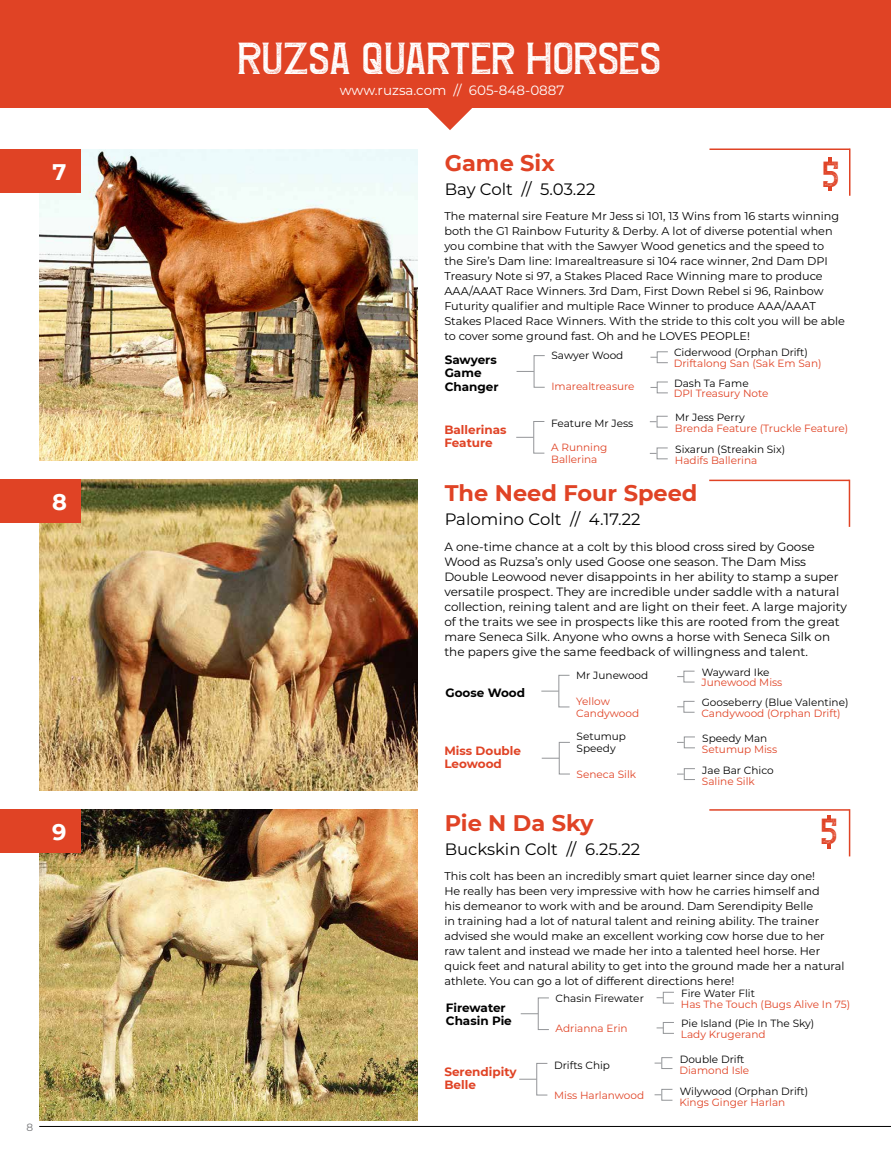
<style>
.page{position:relative;width:891px;height:1161px;background:#fff}
.page>*{position:absolute;margin:0;border:0;box-sizing:border-box;transform-origin:0 0}
.t1{font:43.5px "Classique Aged";color:#fff}
.t2{font:35.55px "Classique Aged";color:#e04326}
.t3{font:700 22.5px "Montserrat";color:#e04325}
.t4{font:700 22.5px "Montserrat";color:#fff}
.t5{font:16.5px "Montserrat";color:#000}
.t6{font:13.5px "Montserrat";color:#fff}
.t7{font:12px/15px "Montserrat";color:#000}
.t8{font:700 12px/13.5px "Montserrat";color:#e04325}
.t9{font:700 12px/13.5px "Montserrat";color:#000}
.t10{font:11.25px/15px "Montserrat";color:#000}
.t11{font:10.5px/12px "Montserrat";color:#e04325}
.t12{font:10.5px/12px "Montserrat";color:#000}
.t13{font:10.5px "Montserrat";color:#717275}
</style>
<div class="page">
<div style="left:0;top:0;width:891px;height:108px;background:#e04325"></div>
<svg style="left:428px;top:108px;width:44px;height:22px"></svg>
<hr style="left:39px;top:1126px;width:852px;height:1px;background:#000">
<img style="left:39px;top:150px;width:378px;height:310px">
<div style="left:0;top:150px;width:81px;height:43px;background:#e04325"></div>
<div style="left:533px;top:421px;width:12px;height:33px;border:1px solid #939598"></div>
<svg style="left:516px;top:437px;width:18px;height:1px"></svg>
<img style="left:39px;top:480px;width:378px;height:310px">
<div style="left:0;top:480px;width:81px;height:43px;background:#e04325"></div>
<img style="left:39px;top:810px;width:378px;height:310px">
<div style="left:0;top:810px;width:81px;height:43px;background:#e04325"></div>
<div style="left:559px;top:742px;width:11px;height:32px;border:1px solid #939598"></div>
<svg style="left:542px;top:758px;width:17px;height:1px"></svg>
<div style="left:536px;top:1063px;width:12px;height:32px;border:1px solid #939598"></div>
<svg style="left:519px;top:1079px;width:18px;height:1px"></svg>
<div style="left:657px;top:416px;width:11px;height:12px;border:1px solid #939598"></div>
<div style="left:657px;top:448px;width:11px;height:11px;border:1px solid #939598"></div>
<div style="left:684px;top:737px;width:11px;height:11px;border:1px solid #939598"></div>
<div style="left:684px;top:768px;width:11px;height:12px;border:1px solid #939598"></div>
<div style="left:661px;top:1057px;width:12px;height:12px;border:1px solid #939598"></div>
<div style="left:661px;top:1089px;width:12px;height:12px;border:1px solid #939598"></div>
<hr style="left:709px;top:809px;width:140px;height:2px;background:#e04325">
<hr style="left:849px;top:809px;width:1px;height:47px;background:#e04325">
<hr style="left:709px;top:480px;width:140px;height:1px;background:#e04325">
<hr style="left:849px;top:480px;width:1px;height:47px;background:#e04325">
<hr style="left:710px;top:148px;width:139px;height:2px;background:#e04325">
<hr style="left:849px;top:148px;width:1px;height:48px;background:#e04325">
<div style="left:534px;top:355px;width:11px;height:33px;border:1px solid #939598"></div>
<svg style="left:517px;top:371px;width:17px;height:1px"></svg>
<div style="left:657px;top:351px;width:11px;height:12px;border:1px solid #939598"></div>
<div style="left:657px;top:382px;width:11px;height:11px;border:1px solid #939598"></div>
<div style="left:538px;top:998px;width:11px;height:32px;border:1px solid #939598"></div>
<svg style="left:521px;top:1013px;width:17px;height:1px"></svg>
<div style="left:663px;top:992px;width:11px;height:12px;border:1px solid #939598"></div>
<div style="left:663px;top:1022px;width:11px;height:12px;border:1px solid #939598"></div>
<div style="left:558px;top:675px;width:12px;height:32px;border:1px solid #939598"></div>
<svg style="left:541px;top:691px;width:18px;height:1px"></svg>
<div style="left:684px;top:671px;width:11px;height:11px;border:1px solid #939598"></div>
<div style="left:684px;top:701px;width:11px;height:12px;border:1px solid #939598"></div>
<svg style="left:828px;top:158px;width:4px;height:4px"></svg>
<svg style="left:828px;top:187px;width:4px;height:4px"></svg>
<svg style="left:827px;top:815px;width:4px;height:5px"></svg>
<svg style="left:827px;top:844px;width:4px;height:4px"></svg>
<h1 class="t1" style="left:238px;top:33px;width:425px">RUZSA QUARTER HORSES</h1>
<p class="t6" style="left:340px;top:81px;width:226px">www.ruzsa.com // 605-848-0887</p>
<p class="t13" style="left:26px;top:1120px;width:8px">8</p>
<h3 class="t4" style="left:53px;top:156px;width:15px">7</h3>
<h3 class="t3" style="left:445px;top:147px;width:112px">Game Six</h3>
<h3 class="t5" style="left:445px;top:178px;width:152px">Bay Colt // 5.03.22</h3>
<h2 class="t2" style="left:823px;top:154px;width:18px">5</h2>
<p class="t10" style="left:444px;top:208px;width:402px">The maternal sire Feature Mr Jess si 101, 13 Wins from 16 starts winning both the G1 Rainbow Futurity &amp; Derby. A lot of diverse potential when you combine that with the Sawyer Wood genetics and the speed to the Sire’s Dam line: Imarealtreasure si 104 race winner, 2nd Dam DPI Treasury Note si 97, a Stakes Placed Race Winning mare to produce AAA/AAAT Race Winners. 3rd Dam, First Down Rebel si 96, Rainbow Futurity qualifier and multiple Race Winner to produce AAA/AAAT Stakes Placed Race Winners. With the stride to this colt you will be able to cover some ground fast. Oh and he LOVES PEOPLE!</p>
<p class="t9" style="left:445px;top:352px;width:55px">Sawyers<br>Game<br>Changer</p>
<p class="t8" style="left:444px;top:422px;width:64px">Ballerinas<br>Feature</p>
<p class="t12" style="left:551px;top:349px;width:73px">Sawyer Wood</p>
<p class="t12" style="left:674px;top:346px;width:135px">Ciderwood (Orphan Drift)</p>
<p class="t12" style="left:674px;top:376px;width:76px">Dash Ta Fame</p>
<p class="t11" style="left:674px;top:357px;width:149px">Driftalong San (Sak Em San)</p>
<p class="t11" style="left:674px;top:387px;width:96px">DPI Treasury Note</p>
<p class="t11" style="left:551px;top:380px;width:85px">Imarealtreasure</p>
<p class="t12" style="left:551px;top:417px;width:84px">Feature Mr Jess</p>
<p class="t11" style="left:551px;top:441px;width:58px">A Running<br>Ballerina</p>
<p class="t12" style="left:675px;top:411px;width:71px">Mr Jess Perry</p>
<p class="t12" style="left:675px;top:443px;width:111px">Sixarun (Streakin Six)</p>
<p class="t11" style="left:675px;top:422px;width:175px">Brenda Feature (Truckle Feature)</p>
<p class="t11" style="left:675px;top:454px;width:84px">Hadifs Ballerina</p>
<h3 class="t4" style="left:52px;top:486px;width:16px">8</h3>
<h3 class="t3" style="left:445px;top:477px;width:254px">The Need Four Speed</h3>
<h3 class="t5" style="left:445px;top:508px;width:197px">Palomino Colt // 4.17.22</h3>
<p class="t7" style="left:444px;top:538px;width:404px">A one-time chance at a colt by this blood cross sired by Goose Wood as Ruzsa’s only used Goose one season. The Dam Miss Double Leowood never disappoints in her ability to stamp a super versatile prospect. They are incredible under saddle with a natural collection, reining talent and are light on their feet. A large majority of the traits we see in prospects like this are rooted from the great mare Seneca Silk. Anyone who owns a horse with Seneca Silk on the papers give the same feedback of willingness and talent.</p>
<p class="t9" style="left:446px;top:685px;width:81px">Goose Wood</p>
<p class="t8" style="left:444px;top:743px;width:78px">Miss Double<br>Leowood</p>
<p class="t12" style="left:576px;top:669px;width:74px">Mr Junewood</p>
<p class="t12" style="left:702px;top:666px;width:69px">Wayward Ike</p>
<p class="t12" style="left:702px;top:696px;width:148px">Gooseberry (Blue Valentine)</p>
<p class="t11" style="left:702px;top:676px;width:82px">Junewood Miss</p>
<p class="t11" style="left:702px;top:707px;width:141px">Candywood (Orphan Drift)</p>
<p class="t11" style="left:576px;top:695px;width:64px">Yellow<br>Candywood</p>
<p class="t12" style="left:577px;top:730px;width:51px">Setumup<br>Speedy</p>
<p class="t11" style="left:577px;top:768px;width:61px">Seneca Silk</p>
<p class="t12" style="left:702px;top:732px;width:67px">Speedy Man</p>
<p class="t12" style="left:702px;top:764px;width:73px">Jae Bar Chico</p>
<p class="t11" style="left:702px;top:743px;width:77px">Setumup Miss</p>
<p class="t11" style="left:702px;top:774px;width:54px">Saline Silk</p>
<h3 class="t4" style="left:52px;top:816px;width:16px">9</h3>
<h3 class="t3" style="left:445px;top:807px;width:150px">Pie N Da Sky</h3>
<h3 class="t5" style="left:445px;top:838px;width:197px">Buckskin Colt // 6.25.22</h3>
<h2 class="t2" style="left:822px;top:811px;width:18px">5</h2>
<p class="t10" style="left:444px;top:868px;width:402px">This colt has been an incredibly smart quiet learner since day one!<br>He really has been very impressive with how he carries himself and<br>his demeanor to work with and be around. Dam Serendipity Belle<br>in training had a lot of natural talent and reining ability. The trainer advised she would make an excellent working cow horse due to her raw talent and instead we made her into a talented heel horse. Her quick feet and natural ability to get into the ground made her a natural athlete. You can go a lot of different directions here!</p>
<p class="t9" style="left:446px;top:1000px;width:68px">Firewater<br>Chasin Pie</p>
<p class="t8" style="left:444px;top:1064px;width:74px">Serendipity<br>Belle</p>
<p class="t12" style="left:556px;top:992px;width:90px">Chasin Firewater</p>
<p class="t11" style="left:556px;top:1022px;width:73px">Adrianna Erin</p>
<p class="t12" style="left:554px;top:1058px;width:57px">Drifts Chip</p>
<p class="t11" style="left:554px;top:1089px;width:92px">Miss Harlanwood</p>
<p class="t12" style="left:681px;top:987px;width:75px">Fire Water Flit</p>
<p class="t12" style="left:681px;top:1017px;width:135px">Pie Island (Pie In The Sky)</p>
<p class="t11" style="left:681px;top:997px;width:171px">Has The Touch (Bugs Alive In 75)</p>
<p class="t11" style="left:681px;top:1028px;width:86px">Lady Krugerand</p>
<p class="t12" style="left:680px;top:1053px;width:66px">Double Drift</p>
<p class="t12" style="left:680px;top:1085px;width:130px">Wilywood (Orphan Drift)</p>
<p class="t11" style="left:679px;top:1064px;width:71px">Diamond Isle</p>
<p class="t11" style="left:679px;top:1095px;width:107px">Kings Ginger Harlan</p>
</div>
